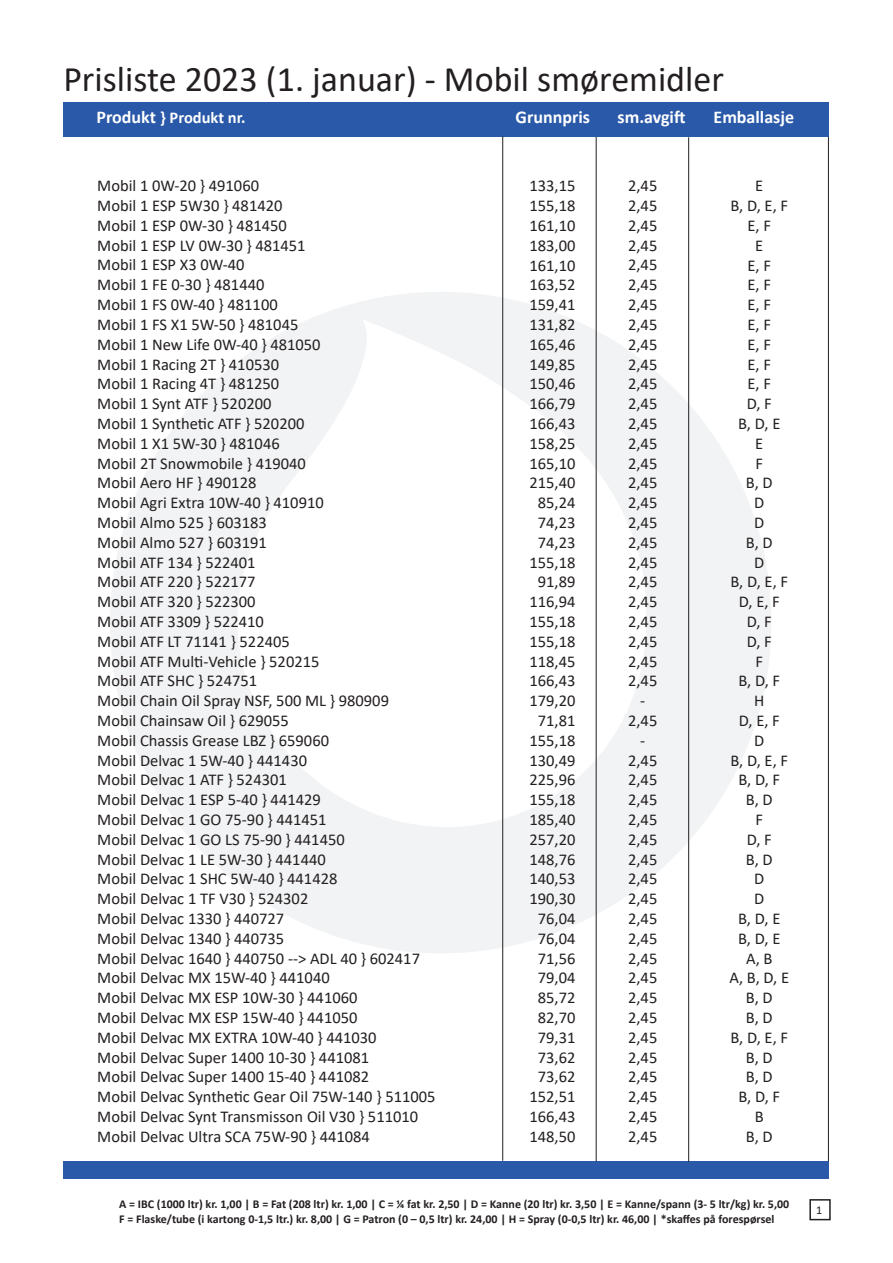
<style>
.page{position:relative;width:893px;height:1263px;background:#fff}
.page>*{position:absolute;margin:0;border:0;box-sizing:border-box;transform-origin:0 0}
.t1{font:36px "Calibri";color:#231f20}
.t2{font:700 18px "Calibri";color:#fff}
.t3{font:16.5px/19.8px "Calibri";color:#231f20;text-align:center}
.t4{font:700 16.5px "Calibri";color:#fff}
.t5{font:700 12px/14.4px "Calibri";color:#231f20}
.t6{font:12px "Calibri";color:#231f20}
.s1{font-size:18px}
</style>
<div class="page">
<div style="left:64px;top:102px;width:765px;height:34px;background:#2959a8"></div>
<div style="left:809px;top:1199px;width:22px;height:21px;border:2px solid #231f20"></div>
<svg style="left:110px;top:292px;width:661px;height:661px"></svg>
<div style="left:63px;top:1161px;width:766px;height:17px;background:#2959a8"></div>
<hr style="left:828px;top:137px;width:1px;height:1024px;background:#231f20">
<hr style="left:596px;top:137px;width:1px;height:1024px;background:#231f20">
<hr style="left:688px;top:137px;width:1px;height:1025px;background:#231f20">
<hr style="left:502px;top:136px;width:1px;height:1025px;background:#231f20">
<h1 class="t1" style="left:63px;top:54px;width:662px">Prisliste 2023 (1. januar) - Mobil smøremidler</h1>
<p class="t4" style="left:97px;top:106px;width:151px"><span class="s1">Produkt</span> } Produkt nr.</p>
<p class="t2" style="left:515px;top:105px;width:76px">Grunnpris</p>
<p class="t2" style="left:617px;top:105px;width:69px">sm.avgift</p>
<p class="t2" style="left:713px;top:105px;width:82px">Emballasje</p>
<p class="t3" style="left:97px;top:175px;width:340px;text-align:left">Mobil 1 0W-20 } 491060<br>Mobil 1 ESP 5W30 } 481420<br>Mobil 1 ESP 0W-30 } 481450<br>Mobil 1 ESP LV 0W-30 } 481451<br>Mobil 1 ESP X3 0W-40<br>Mobil 1 FE 0-30 } 481440<br>Mobil 1 FS 0W-40 } 481100<br>Mobil 1 FS X1 5W-50 } 481045<br>Mobil 1 New Life 0W-40 } 481050<br>Mobil 1 Racing 2T } 410530<br>Mobil 1 Racing 4T } 481250<br>Mobil 1 Synt ATF } 520200<br>Mobil 1 Synthetic ATF } 520200<br>Mobil 1 X1 5W-30 } 481046<br>Mobil 2T Snowmobile } 419040<br>Mobil Aero HF } 490128<br>Mobil Agri Extra 10W-40 } 410910<br>Mobil Almo 525 } 603183<br>Mobil Almo 527 } 603191<br>Mobil ATF 134 } 522401<br>Mobil ATF 220 } 522177<br>Mobil ATF 320 } 522300<br>Mobil ATF 3309 } 522410<br>Mobil ATF LT 71141 } 522405<br>Mobil ATF Multi-Vehicle } 520215<br>Mobil ATF SHC } 524751<br>Mobil Chain Oil Spray NSF, 500 ML } 980909<br>Mobil Chainsaw Oil } 629055<br>Mobil Chassis Grease LBZ } 659060<br>Mobil Delvac 1 5W-40 } 441430<br>Mobil Delvac 1 ATF } 524301<br>Mobil Delvac 1 ESP 5-40 } 441429<br>Mobil Delvac 1 GO 75-90 } 441451<br>Mobil Delvac 1 GO LS 75-90 } 441450<br>Mobil Delvac 1 LE 5W-30 } 441440<br>Mobil Delvac 1 SHC 5W-40 } 441428<br>Mobil Delvac 1 TF V30 } 524302<br>Mobil Delvac 1330 } 440727<br>Mobil Delvac 1340 } 440735<br>Mobil Delvac 1640 } 440750 --&gt; ADL 40 } 602417<br>Mobil Delvac MX 15W-40 } 441040<br>Mobil Delvac MX ESP 10W-30 } 441060<br>Mobil Delvac MX ESP 15W-40 } 441050<br>Mobil Delvac MX EXTRA 10W-40 } 441030<br>Mobil Delvac Super 1400 10-30 } 441081<br>Mobil Delvac Super 1400 15-40 } 441082<br>Mobil Delvac Synthetic Gear Oil 75W-140 } 511005<br>Mobil Delvac Synt Transmisson Oil V30 } 511010<br>Mobil Delvac Ultra SCA 75W-90 } 441084</p>
<p class="t3" style="left:530px;top:176px;width:47px">133,15<br>155,18<br>161,10<br>183,00<br>161,10<br>163,52<br>159,41<br>131,82<br>165,46<br>149,85<br>150,46<br>166,79<br>166,43<br>158,25<br>165,10<br>215,40<br>85,24<br>74,23<br>74,23<br>155,18<br>91,89<br>116,94<br>155,18<br>155,18<br>118,45<br>166,43<br>179,20<br>71,81<br>155,18<br>130,49<br>225,96<br>155,18<br>185,40<br>257,20<br>148,76<br>140,53<br>190,30<br>76,04<br>76,04<br>71,56<br>79,04<br>85,72<br>82,70<br>79,31<br>73,62<br>73,62<br>152,51<br>166,43<br>148,50</p>
<p class="t3" style="left:628px;top:175px;width:31px">2,45<br>2,45<br>2,45<br>2,45<br>2,45<br>2,45<br>2,45<br>2,45<br>2,45<br>2,45<br>2,45<br>2,45<br>2,45<br>2,45<br>2,45<br>2,45<br>2,45<br>2,45<br>2,45<br>2,45<br>2,45<br>2,45<br>2,45<br>2,45<br>2,45<br>2,45 -<br>2,45 -<br>2,45<br>2,45<br>2,45<br>2,45<br>2,45<br>2,45<br>2,45<br>2,45<br>2,45<br>2,45<br>2,45<br>2,45<br>2,45<br>2,45<br>2,45<br>2,45<br>2,45<br>2,45<br>2,45<br>2,45</p>
<p class="t3" style="left:729px;top:176px;width:61px">E<br>B, D, E, F<br>E, F<br>E<br>E, F<br>E, F<br>E, F<br>E, F<br>E, F<br>E, F<br>E, F<br>D, F<br>B, D, E<br>E<br>F<br>B, D<br>D<br>D<br>B, D<br>D<br>B, D, E, F<br>D, E, F<br>D, F<br>D, F<br>F<br>B, D, F<br>H<br>D, E, F<br>D<br>B, D, E, F<br>B, D, F<br>B, D<br>F<br>D, F<br>B, D<br>D<br>D<br>B, D, E<br>B, D, E<br>A, B<br>A, B, D, E<br>B, D<br>B, D<br>B, D, E, F<br>B, D<br>B, D<br>B, D, F<br>B<br>B, D</p>
<p class="t5" style="left:119px;top:1197px;width:671px">A = IBC (1000 ltr) kr. 1,00 | B = Fat (208 ltr) kr. 1,00 | C = ¼ fat kr. 2,50 | D = Kanne (20 ltr) kr. 3,50 | E = Kanne/spann (3- 5 ltr/kg) kr. 5,00<br>F = Flaske/tube (i kartong 0-1,5 ltr.) kr. 8,00 | G = Patron (0 – 0,5 ltr) kr. 24,00 | H = Spray (0-0,5 ltr) kr. 46,00 | *skaffes på forespørsel</p>
<p class="t6" style="left:816px;top:1202px;width:8px">1</p>
</div>
